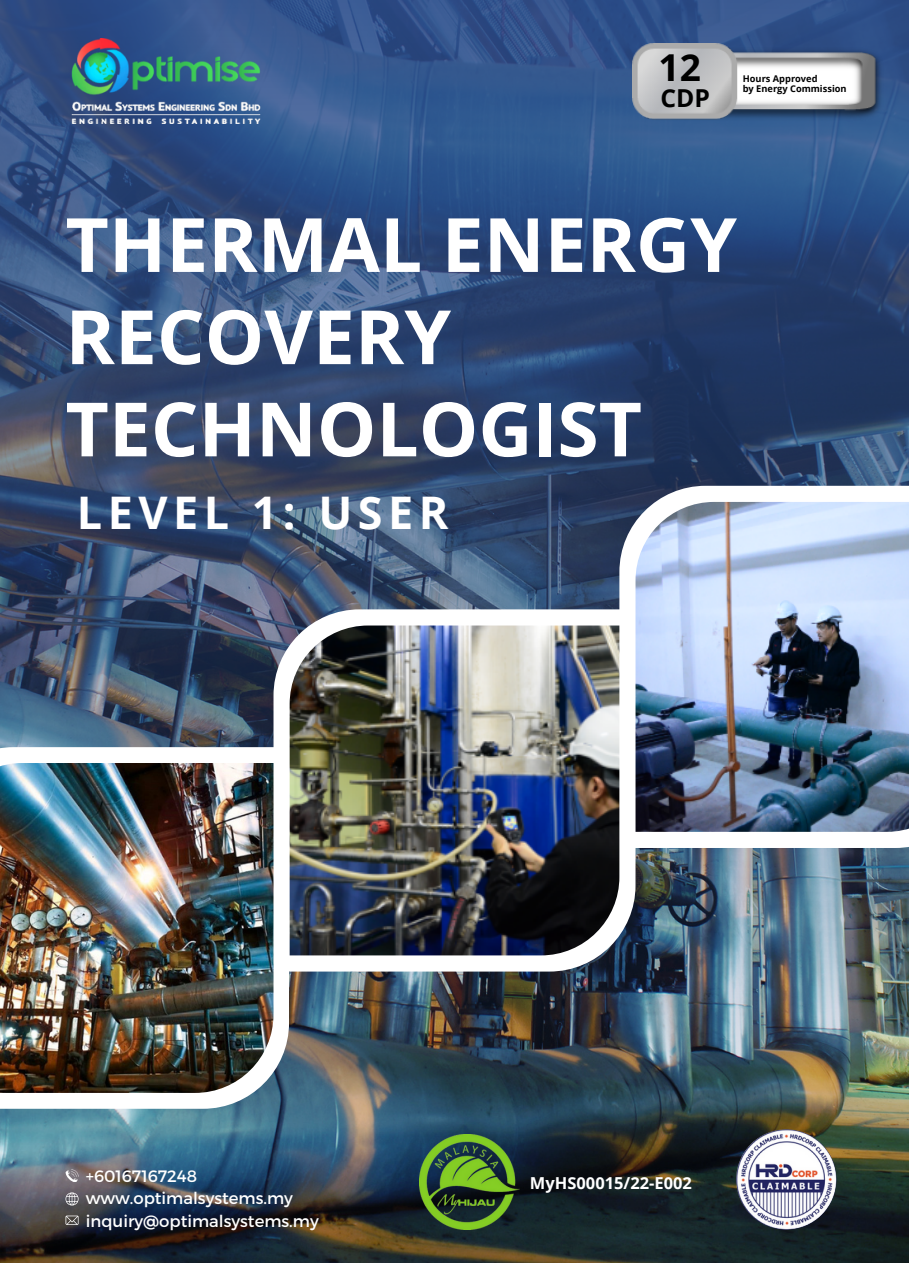
<style>
.page{position:relative;width:909px;height:1264px;background:#fff}
.page>*{position:absolute;margin:0;border:0;box-sizing:border-box;transform-origin:0 0}
.t1{font:700 74.85px/92.1px "Open Sans";color:#fff}
.t2{font:700 45px "Open Sans";letter-spacing:.125em;color:#fff}
.t3{font:700 37.05px "Open Sans";color:#000}
.t4{font:700 24.75px "Open Sans";color:#000}
.t5{font:16.5px "Montserrat";color:#fff}
.t6{font:700 16.5px "Open Sans";color:#fff}
.t7{font:700 9.3px "Open Sans";color:#000}
</style>
<div class="page">
<img style="left:0;top:0;width:908px;height:1262px">
<svg style="left:0;top:747px;width:289px;height:361px"></svg>
<svg style="left:274px;top:609px;width:362px;height:362px"></svg>
<svg style="left:619px;top:486px;width:289px;height:362px"></svg>
<img style="left:290px;top:625px;width:329px;height:330px">
<img style="left:636px;top:502px;width:272px;height:329px">
<img style="left:0;top:763px;width:274px;height:329px">
<img style="left:51px;top:38px;width:230px;height:85px">
<svg style="left:66px;top:1169px;width:13px;height:12px"></svg>
<svg style="left:66px;top:1192px;width:13px;height:13px"></svg>
<svg style="left:66px;top:1215px;width:13px;height:9px"></svg>
<img style="left:633px;top:44px;width:253px;height:79px">
<img style="left:736px;top:1129px;width:100px;height:100px;border-radius:50%">
<img style="left:419px;top:1134px;width:100px;height:95px">
<p class="t3" style="left:659px;top:42px;width:44px">12</p>
<p class="t4" style="left:661px;top:80px;width:51px">CDP</p>
<p class="t7" style="left:743px;top:72px;width:76px">Hours Approved</p>
<p class="t7" style="left:743px;top:82px;width:105px">by Energy Commission</p>
<p class="t1" style="left:66px;top:197px;width:673px">THERMAL ENERGY<br>RECOVERY<br>TECHNOLOGIST</p>
<p class="t2" style="left:77px;top:481px;width:373px">LEVEL 1: USER</p>
<p class="t5" style="left:86px;top:1165px;width:113px">+60167167248</p>
<p class="t5" style="left:86px;top:1187px;width:209px">www.optimalsystems.my</p>
<p class="t5" style="left:86px;top:1210px;width:234px">inquiry@optimalsystems.my</p>
<p class="t6" style="left:530px;top:1170px;width:163px">MyHS00015/22-E002</p>
</div>
